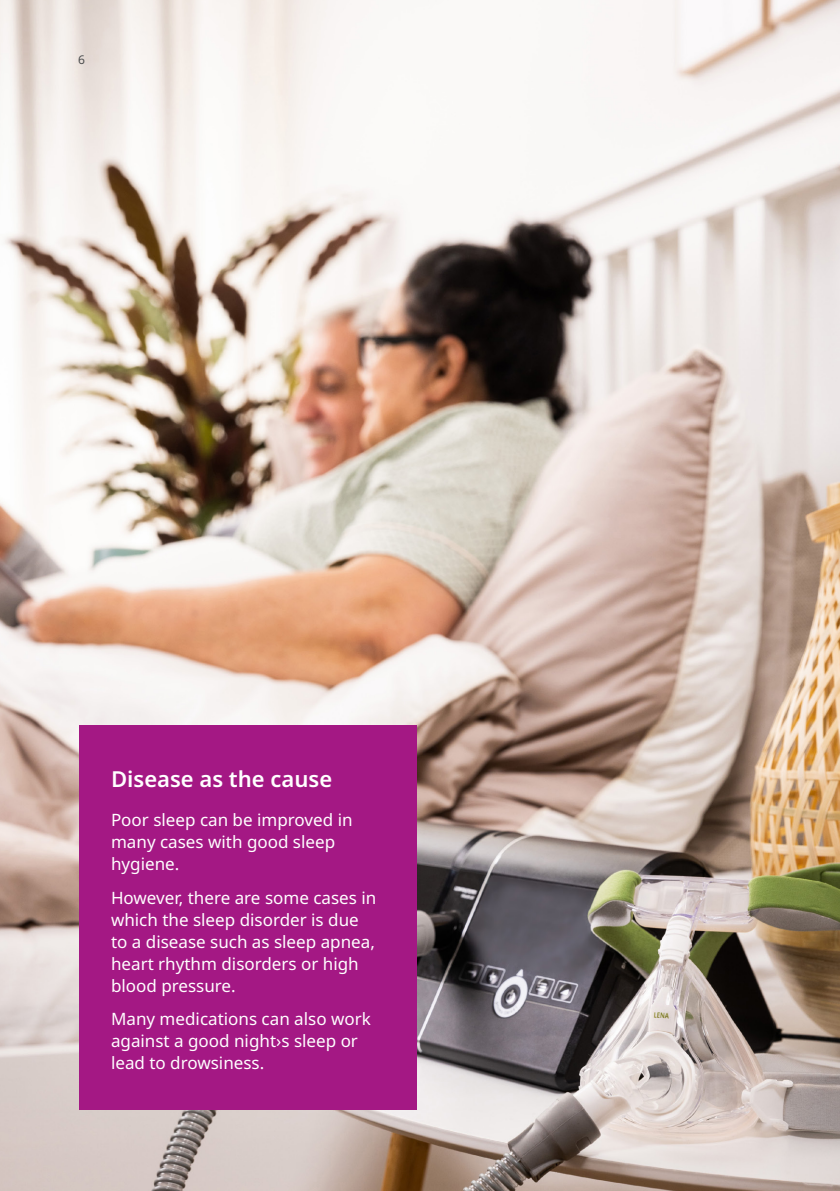
<style>
.page{position:relative;width:840px;height:1191px;background:#fff}
.page>*{position:absolute;margin:0;border:0;box-sizing:border-box;transform-origin:0 0}
.t1{font:600 22px "Noto Sans";color:#fff}
.t2{font:17px/22px "Noto Sans";color:#fff}
.t3{font:12px "Noto Sans";color:#4b4c4d}
</style>
<div class="page">
<img style="left:0;top:0;width:839px;height:1191px">
<div style="left:79px;top:725px;width:338px;height:384px;background:#a41884"></div>
<p class="t3" style="left:78px;top:53px;width:8px">6</p>
<p class="t1" style="left:111px;top:767px;width:222px">Disease as the cause</p>
<p class="t2" style="left:111px;top:809px;width:243px">Poor sleep can be improved in many cases with good sleep hygiene.</p>
<p class="t2" style="left:111px;top:887px;width:267px">However, there are some cases in which the sleep disorder is due to a disease such as sleep apnea, heart rhythm disorders or high blood pressure.</p>
<p class="t2" style="left:111px;top:1008px;width:261px">Many medications can also work against a good night›s sleep or lead to drowsiness.</p>
</div>
